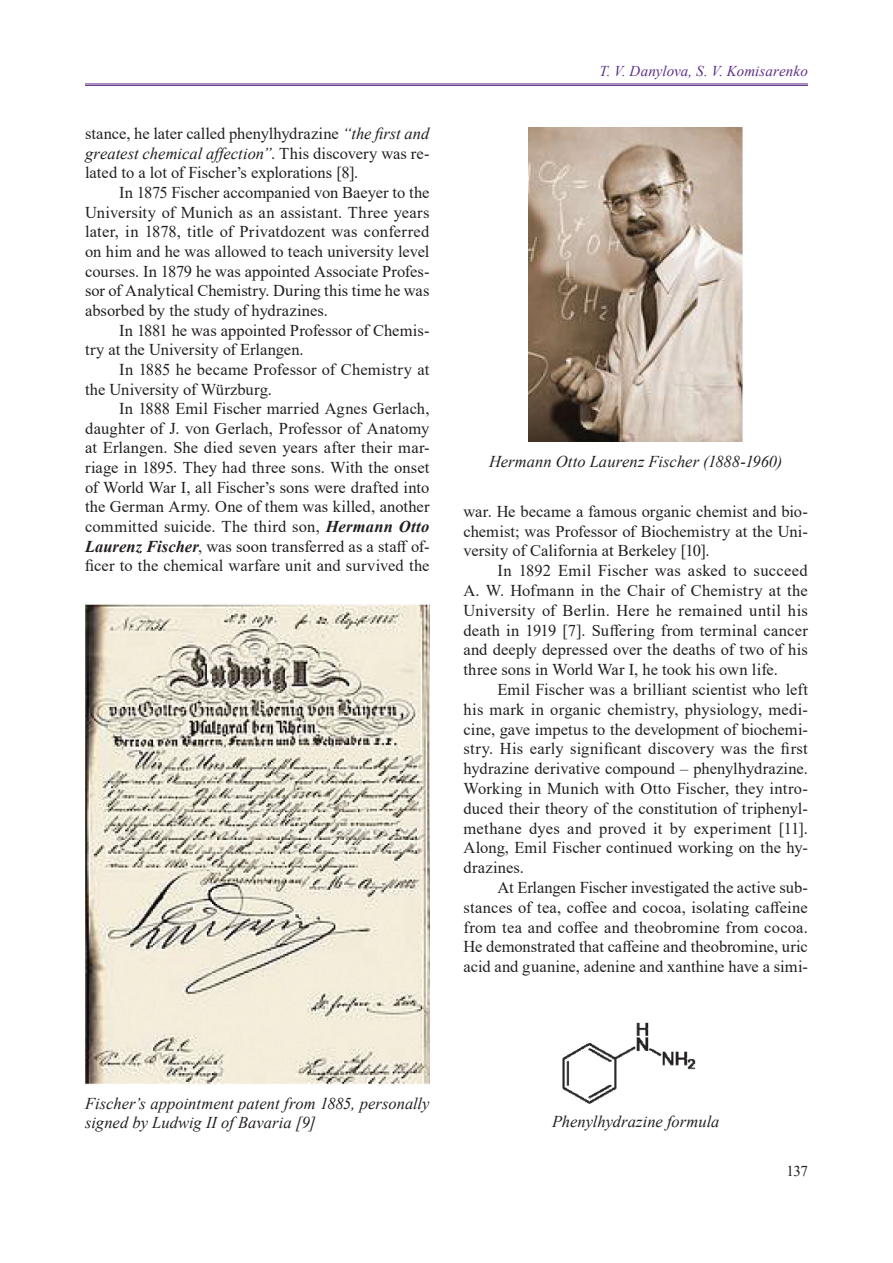
<style>
.page{position:relative;width:893px;height:1263px;background:#fff}
.page>*{position:absolute;margin:0;border:0;box-sizing:border-box;transform-origin:0 0}
.t1{font:16.5px/19.8px "Times New Roman";letter-spacing:.005em;color:#231f20;text-align:justify}
.t2{font:italic 16.5px/19.8px "Times New Roman";color:#231f20}
.t3{font:italic 15px "Times New Roman";letter-spacing:.01em;color:#5d2e86}
.t4{font:15px "Times New Roman";color:#231f20}
.s1{font-style:italic}
.s2{font-weight:700;font-style:italic}
</style>
<div class="page">
<hr style="left:85px;top:84px;width:723px;height:1px;background:#5d2e86">
<hr style="left:85px;top:85px;width:723px;height:1px;background:#5d2e86">
<img style="left:85px;top:604px;width:344px;height:481px">
<img style="left:528px;top:128px;width:215px;height:314px">
<img style="left:562px;top:1022px;width:134px;height:82px">
<p class="t1" style="left:85px;top:123px;width:346px">stance, he later called phenylhydrazine <span class="s1">“the first and greatest chemical affection”</span>. This discovery was re&shy;lated to a lot of Fischer’s explorations [8].</p>
<p class="t1" style="left:85px;top:182px;width:346px;text-indent:34px">In 1875 Fischer accompanied von Baeyer to the University of Munich as an assistant. Three years later, in 1878, title of Privatdozent was conferred on him and he was allowed to teach university level courses. In 1879 he was appointed Associate Profes&shy;sor of Analytical Chemistry. During this time he was absorbed by the study of hydrazines.</p>
<p class="t1" style="left:85px;top:320px;width:346px;text-indent:34px">In 1881 he was appointed Professor of Chemis&shy;try at the University of Erlangen.</p>
<p class="t1" style="left:85px;top:359px;width:346px;text-indent:34px">In 1885 he became Professor of Chemistry at the University of Würzburg.</p>
<p class="t1" style="left:85px;top:398px;width:346px;text-indent:34px">In 1888 Emil Fischer married Agnes Gerlach, daughter of J. von Gerlach, Professor of Anatomy at Erlangen. She died seven years after their mar&shy;riage in 1895. They had three sons. With the onset of World War I, all Fischer’s sons were drafted into the German Army. One of them was killed, another committed suicide. The third son, <span class="s2">Hermann Otto Laurenz Fischer</span>, was soon transferred as a staff of&shy;ficer to the chemical warfare unit and survived the</p>
<p class="t3" style="left:599px;top:61px;width:210px">T. V. Danylova, S. V. Komisarenko</p>
<p class="t2" style="left:489px;top:451px;width:295px">Hermann Otto Laurenz Fischer (1888-1960)</p>
<p class="t1" style="left:463px;top:501px;width:346px">war. He became a famous organic chemist and bio&shy;chemist; was Professor of Biochemistry at the Uni&shy;versity of California at Berkeley [10].</p>
<p class="t1" style="left:463px;top:560px;width:346px;text-indent:34px">In 1892 Emil Fischer was asked to succeed A. W. Hofmann in the Chair of Chemistry at the University of Berlin. Here he remained until his death in 1919 [7]. Suffering from terminal cancer and deeply depressed over the deaths of two of his three sons in World War I, he took his own life.</p>
<p class="t1" style="left:463px;top:679px;width:346px;text-indent:34px">Emil Fischer was a brilliant scientist who left his mark in organic chemistry, physiology, medi&shy;cine, gave impetus to the development of biochemi&shy;stry. His early significant discovery was the first hydrazine derivative compound – phenylhydrazine.<br>Working in Munich with Otto Fischer, they intro&shy;duced their theory of the constitution of triphenyl&shy;methane dyes and proved it by experiment [11].<br>Along, Emil Fischer continued working on the hy&shy;drazines.</p>
<p class="t1" style="left:463px;top:877px;width:346px;text-indent:34px">At Erlangen Fischer investigated the active sub&shy;stances of tea, coffee and cocoa, isolating caffeine from tea and coffee and theobromine from cocoa.<br>He demonstrated that caffeine and theobromine, uric acid and guanine, adenine and xanthine have a simi-</p>
<p class="t2" style="left:85px;top:1093px;width:347px">Fischer’s appointment patent from 1885, personally signed by Ludwig II of Bavaria [9]</p>
<p class="t2" style="left:552px;top:1111px;width:169px">Phenylhydrazine formula</p>
<p class="t4" style="left:786px;top:1160px;width:23px">137</p>
</div>
